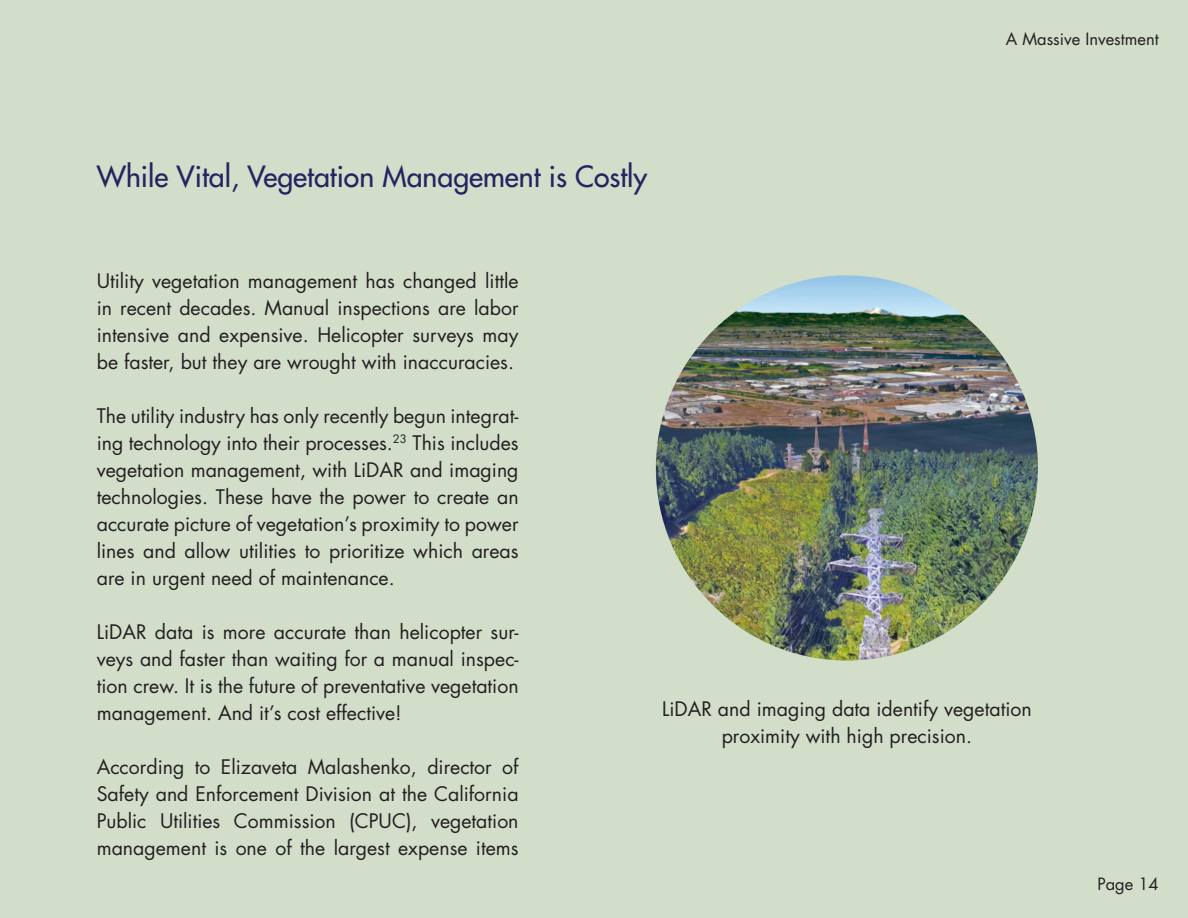
<style>
.page{position:relative;width:1188px;height:918px;background:#d2ddca}
.page>*{position:absolute;margin:0;border:0;box-sizing:border-box;transform-origin:0 0}
.t1{font:500 28.5px "Futura Std";color:#272361}
.t2{font:19.5px/27px "Futura Std";color:#231f20;text-align:justify}
.t3{font:16.5px "Futura Std";color:#231f20}
</style>
<div class="page">
<img style="left:656px;top:275px;width:382px;height:386px">
<p class="t3" style="left:1006px;top:28px;width:155px">A Massive Investment</p>
<p class="t1" style="left:97px;top:159px;width:552px">While Vital, Vegetation Management is Costly</p>
<p class="t2" style="left:97px;top:267px;width:423px">Utility vegetation management has changed little in recent decades. Manual inspections are labor intensive and expensive. Helicopter surveys may be faster, but they are wrought with inaccuracies.</p>
<p class="t2" style="left:97px;top:402px;width:423px">The utility industry has only recently begun integrat&shy;ing technology into their processes.<sup>23</sup> This includes vegetation management, with LiDAR and imaging technologies. These have the power to create an accurate picture of vegetation’s proximity to power lines and allow utilities to prioritize which areas are in urgent need of maintenance.</p>
<p class="t2" style="left:97px;top:618px;width:423px">LiDAR data is more accurate than helicopter sur&shy;veys and faster than waiting for a manual inspec&shy;tion crew. It is the future of preventative vegetation management. And it’s cost effective!</p>
<p class="t2" style="left:97px;top:753px;width:423px">According to Elizaveta Malashenko, director of Safety and Enforcement Division at the California Public Utilities Commission (CPUC), vegetation management is one of the largest expense items</p>
<p class="t2" style="left:662px;top:696px;width:371px;text-align:center">LiDAR and imaging data identify vegetation proximity with high precision.</p>
<p class="t3" style="left:1097px;top:874px;width:63px">Page 14</p>
</div>
